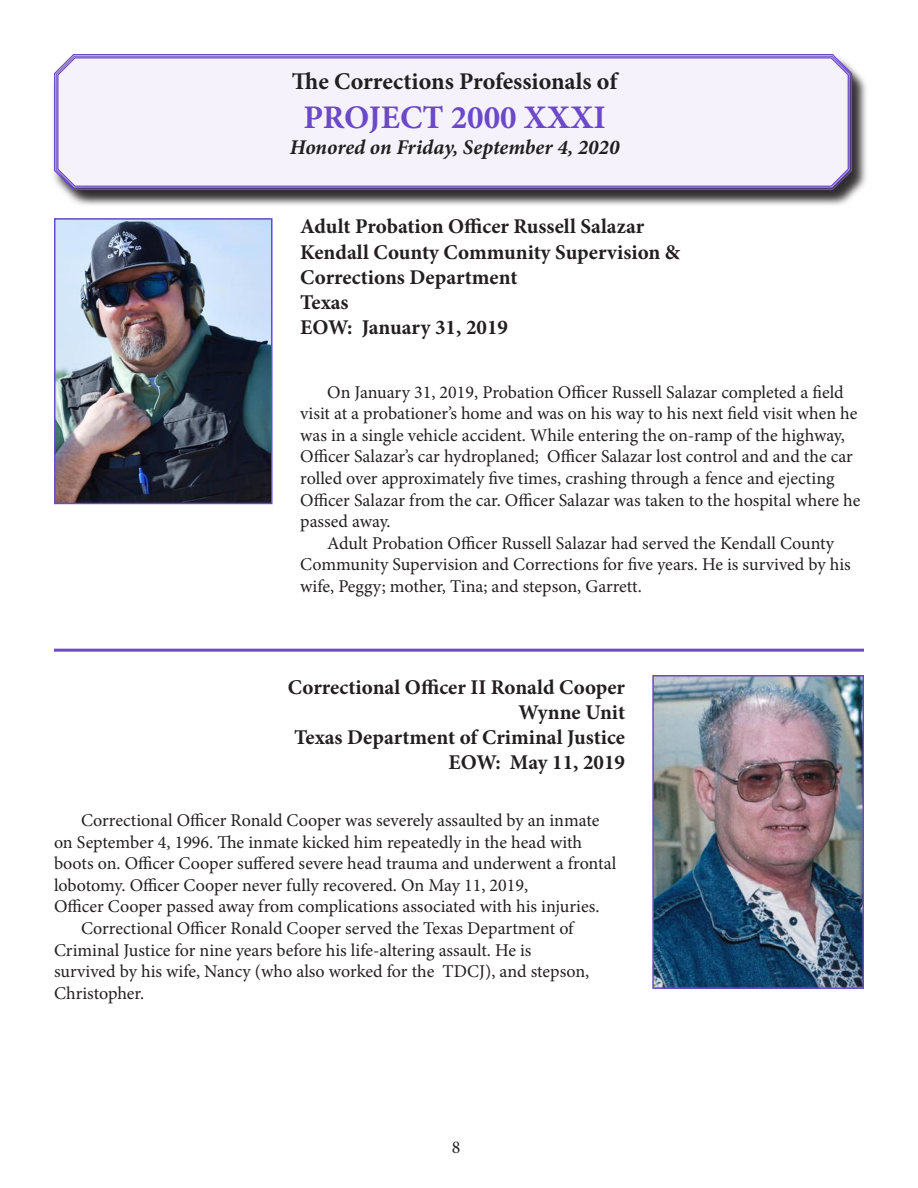
<style>
.page{position:relative;width:918px;height:1188px;background:#fff}
.page>*{position:absolute;margin:0;border:0;box-sizing:border-box;transform-origin:0 0}
.t1{font:700 33px "Minion Pro";color:#6b49c8}
.t2{font:700 24px "Minion Pro";color:#231f20}
.t3{font:700 21px "Minion Pro";color:#231f20}
.t4{font:italic 700 21px "Minion Pro";color:#231f20}
.t5{font:18px/21.6px "Minion Pro";color:#231f20}
</style>
<div class="page">
<img style="left:57px;top:221px;width:213px;height:280px">
<div style="left:54px;top:218px;width:219px;height:286px;border:2px solid #6b49c8"></div>
<img style="left:655px;top:678px;width:206px;height:308px">
<div style="left:652px;top:675px;width:212px;height:314px;border:2px solid #6b49c8"></div>
<div style="left:59px;top:59px;width:810px;height:148px;background:#231f20;opacity:.75"></div>
<svg style="left:53px;top:54px;width:800px;height:137px;background:#7863ac"></svg>
<div style="left:57px;top:57px;width:793px;height:131px;background:#f5f2fb"></div>
<hr style="left:54px;top:649px;width:810px;height:3px;background:#6b49c8">
<p class="t2" style="left:292px;top:64px;width:327px">The Corrections Professionals of</p>
<p class="t1" style="left:303px;top:95px;width:304px">PROJECT 2000 XXXI</p>
<p class="t4" style="left:290px;top:132px;width:331px">Honored on Friday, September 4, 2020</p>
<p class="t3" style="left:300px;top:212px;width:346px">Adult Probation Officer Russell Salazar</p>
<p class="t3" style="left:300px;top:237px;width:381px">Kendall County Community Supervision &amp;</p>
<p class="t3" style="left:300px;top:262px;width:219px">Corrections Department</p>
<p class="t3" style="left:300px;top:288px;width:50px">Texas</p>
<p class="t3" style="left:300px;top:313px;width:209px">EOW: January 31, 2019</p>
<p class="t5" style="left:300px;top:381px;width:562px;text-indent:27px">On January 31, 2019, Probation Officer Russell Salazar completed a field visit at a probationer’s home and was on his way to his next field visit when he was in a single vehicle accident. While entering the on-ramp of the highway, Officer Salazar’s car hydroplaned; Officer Salazar lost control and and the car rolled over approximately five times, crashing through a fence and ejecting Officer Salazar from the car. Officer Salazar was taken to the hospital where he passed away.</p>
<p class="t5" style="left:300px;top:532px;width:552px;text-indent:27px">Adult Probation Officer Russell Salazar had served the Kendall County<br>Community Supervision and Corrections for five years. He is survived by his wife, Peggy; mother, Tina; and stepson, Garrett.</p>
<p class="t3" style="left:288px;top:672px;width:339px">Correctional Officer II Ronald Cooper</p>
<p class="t3" style="left:518px;top:698px;width:108px">Wynne Unit</p>
<p class="t3" style="left:294px;top:723px;width:332px">Texas Department of Criminal Justice</p>
<p class="t3" style="left:448px;top:748px;width:178px">EOW: May 11, 2019</p>
<p class="t5" style="left:54px;top:810px;width:564px;text-indent:27px">Correctional Officer Ronald Cooper was severely assaulted by an inmate on September 4, 1996. The inmate kicked him repeatedly in the head with boots on. Officer Cooper suffered severe head trauma and underwent a frontal lobotomy. Officer Cooper never fully recovered. On May 11, 2019,</p>
<p class="t5" style="left:54px;top:896px;width:547px">Officer Cooper passed away from complications associated with his injuries.</p>
<p class="t5" style="left:54px;top:918px;width:523px;text-indent:27px">Correctional Officer Ronald Cooper served the Texas Department of<br>Criminal Justice for nine years before his life-altering assault. He is</p>
<p class="t5" style="left:54px;top:961px;width:537px">survived by his wife, Nancy (who also worked for the TDCJ), and stepson,<br>Christopher.</p>
<p class="t5" style="left:452px;top:1137px;width:10px">8</p>
</div>
